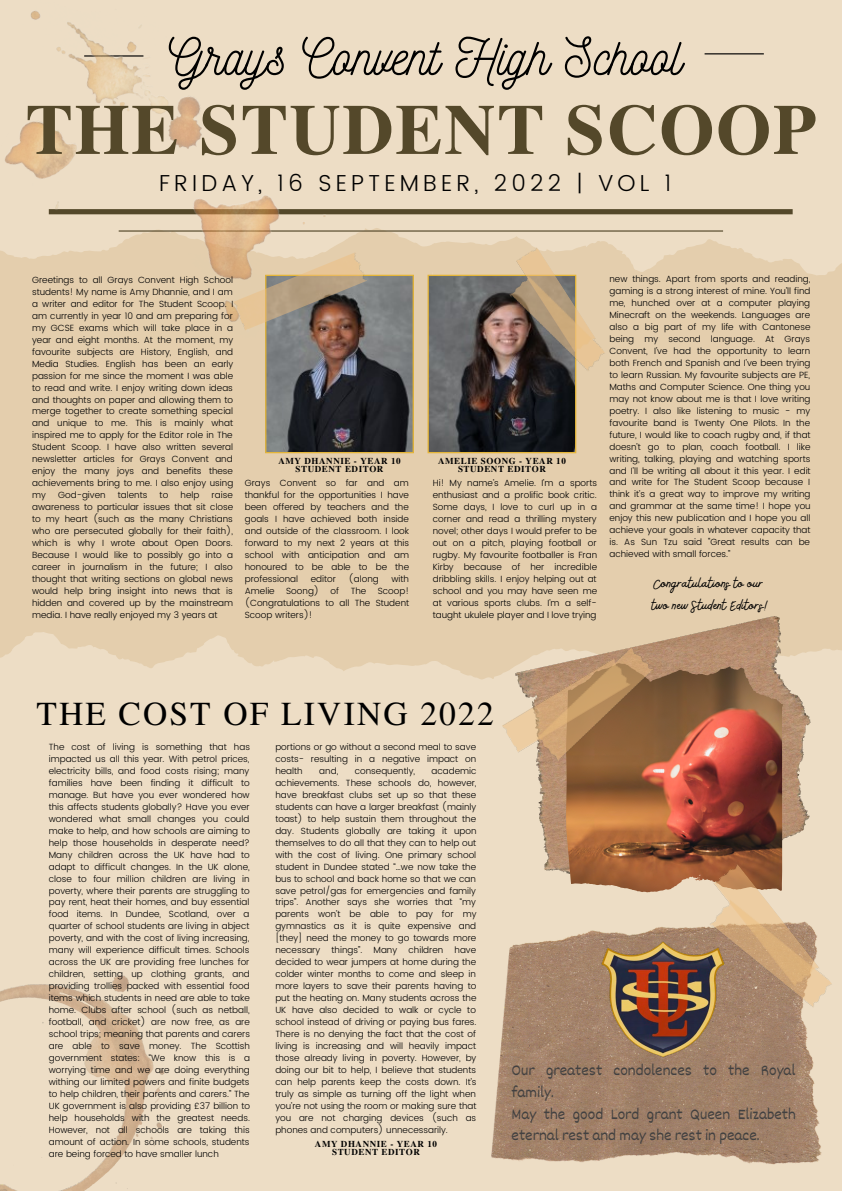
<style>
.page{position:relative;width:842px;height:1191px;background:#fff}
.page>*{position:absolute;margin:0;border:0;box-sizing:border-box;transform-origin:0 0}
.t1{font:700 71px "Te X Gyre Termes";letter-spacing:.02em;color:#54482a}
.t2{font:51.9px "Nickainley";color:#000}
.t3{font:33.5px "Te X Gyre Termes";letter-spacing:.065em;color:#000}
.t4{font:300 23.1px "Poppins";letter-spacing:.18em;color:#000}
.t5{font:16px/21.7px "Dekko";color:#424141}
.t6{font:16px/21.7px "Bellaboo";color:#000}
.t7{font:300 9px/12px "Poppins";color:#000;text-align:justify}
.t8{font:700 9px/8.2px "Te X Gyre Termes";letter-spacing:.065em;color:#000;text-align:center}
</style>
<div class="page">
<div style="left:0;top:0;width:842px;height:1190px;background:#edddc5"></div>
<svg style="left:438px;top:236px;width:404px;height:149px;fill:#e4cead"></svg>
<div style="left:433px;top:385px;width:409px;height:295px;background:#e4cead"></div>
<svg style="left:0;top:522px;width:433px;height:149px;background:#e4cfaf"></svg>
<div style="left:0;top:228px;width:438px;height:294px;background:#e4cead"></div>
<hr style="left:705px;top:53px;width:59px;height:1px;background:#000">
<hr style="left:119px;top:230px;width:604px;height:1px;background:#54482a">
<div style="left:49px;top:209px;width:744px;height:5px;background:#54482a"></div>
<svg style="left:265px;top:275px;width:149px;height:178px;background:#4d4e4e"></svg>
<svg style="left:428px;top:275px;width:148px;height:178px;background:#494642"></svg>
<img style="left:496px;top:247px;width:112px;height:137px">
<img style="left:515px;top:617px;width:295px;height:256px">
<img style="left:669px;top:666px;width:114px;height:38px">
<img style="left:502px;top:643px;width:167px;height:133px">
<img style="left:0;top:975px;width:167px;height:215px">
<img style="left:0;top:11px;width:376px;height:350px">
<img style="left:492px;top:927px;width:330px;height:237px">
<img style="left:601px;top:941px;width:123px;height:116px">
<img style="left:691px;top:864px;width:141px;height:162px">
<h2 class="t2" style="left:169px;top:23px;width:515px">Grays Convent High School</h2>
<h1 class="t1" style="left:25px;top:74px;width:792px">THE STUDENT SCOOP</h1>
<h3 class="t4" style="left:159px;top:169px;width:514px">FRIDAY, 16 SEPTEMBER, 2022 | VOL 1</h3>
<p class="t7" style="left:32px;top:274px;width:203px">Greetings to all Grays Convent High School students! My name is Amy Dhannie, and I am a writer and editor for The Student Scoop. I am currently in year 10 and am preparing for my GCSE exams which will take place in a year and eight months. At the moment, my favourite subjects are History, English, and Media Studies. English has been an early passion for me since the moment I was able to read and write. I enjoy writing down ideas and thoughts on paper and allowing them to merge together to create something special and unique to me. This is mainly what inspired me to apply for the Editor role in The Student Scoop. I have also written several newsletter articles for Grays Convent and enjoy the many joys and benefits these achievements bring to me. I also enjoy using my</p>
<p class="t7" style="left:32px;top:489px;width:203px;text-indent:179px">raise awareness to particular issues that sit close to my heart (such as the many Christians who are persecuted globally for their faith), which is why I wrote about Open Doors.<br>Because I would like to possibly go into a career in journalism in the future; I also thought that writing sections on global news would help bring insight into news that is hidden and covered up by the mainstream media. I have really enjoyed my 3 years at</p>
<p class="t7" style="left:58px;top:489px;width:49px">God-given</p>
<p class="t7" style="left:118px;top:489px;width:31px">talents</p>
<p class="t7" style="left:160px;top:489px;width:10px">to</p>
<p class="t7" style="left:181px;top:489px;width:20px">help</p>
<p class="t8" style="left:278px;top:456px;width:124px">AMY DHANNIE - YEAR 10<br>STUDENT EDITOR</p>
<p class="t8" style="left:438px;top:456px;width:129px">AMELIE SOONG - YEAR 10<br>STUDENT EDITOR</p>
<p class="t7" style="left:245px;top:477px;width:166px">Grays Convent so far and am thankful for the opportunities I have been offered by teachers and the goals I have achieved both inside and outside of the classroom. I look forward to my next 2 years at this school with anticipation and am honoured to be able to be the professional</p>
<p class="t7" style="left:311px;top:573px;width:27px">editor</p>
<p class="t7" style="left:349px;top:573px;width:32px">(along</p>
<p class="t7" style="left:391px;top:573px;width:19px">with</p>
<p class="t7" style="left:245px;top:584px;width:31px">Amelie</p>
<p class="t7" style="left:286px;top:584px;width:34px">Soong)</p>
<p class="t7" style="left:331px;top:584px;width:10px">of</p>
<p class="t7" style="left:351px;top:584px;width:17px">The</p>
<p class="t7" style="left:245px;top:584px;width:166px;text-indent:133px">Scoop! (Congratulations to all The Student Scoop writers)!</p>
<p class="t7" style="left:433px;top:477px;width:166px">Hi! My name’s Amelie. I’m a sports enthusiast and a prolific book critic.<br>Some days, I love to curl up in a corner and read a thrilling mystery novel; other days I would prefer to be out on a pitch, playing football or rugby. My favourite footballer is Fran Kirby because of her incredible dribbling skills. I enjoy helping out at school and you may have seen me at various sports clubs. I’m a self&shy;taught ukulele player and I love trying</p>
<p class="t7" style="left:609px;top:273px;width:203px">new things. Apart from sports and reading, gaming is a strong interest of mine. You’ll find me, hunched over at a computer playing Minecraft on the weekends. Languages are also a big part of my life with Cantonese being my second language. At Grays Convent, I’ve had the opportunity to learn both French and Spanish and I’ve been trying to learn Russian. My favourite subjects are PE, Maths and Computer Science. One thing you may not know about me is that I love writing poetry. I also like listening to music - my favourite band is Twenty One Pilots. In the future, I would like to coach rugby and, if that doesn’t go to plan, coach football. I like writing, talking, playing and watching sports and I’ll be writing all about it this year. I edit and write for The Student Scoop because I think it’s a great way to improve my writing and grammar at the same time! I hope you enjoy this new publication and I hope you all achieve your goals in whatever capacity that is. As Sun Tzu said "Great results can be achieved with small forces.”</p>
<h3 class="t6" style="left:651px;top:573px;width:119px">Congratulations to our two new Student Editors!</h3>
<h3 class="t3" style="left:36px;top:689px;width:459px">THE COST OF LIVING 2022</h3>
<p class="t7" style="left:49px;top:740px;width:203px">The cost of living is something that has impacted us all this year. With petrol prices, electricity bills, and food costs rising; many families have been finding it difficult to manage. But have you ever wondered how this affects students globally? Have you ever wondered what small changes you could make to help, and how schools are aiming to help those households in desperate need?<br>Many children across the UK have had to adapt to difficult changes. In the UK alone, close to four million children are living in poverty, where their parents are struggling to pay rent, heat their homes, and buy essential food items. In Dundee, Scotland, over a quarter of school students are living in abject poverty, and with the cost of living increasing, many will experience difficult times. Schools across the UK are providing free lunches for children, setting up clothing grants, and providing trollies packed with essential food items which students in need are able to take home. Clubs after school (such as netball, football, and cricket) are now free, as are school trips; meaning that parents and carers are able to save money. The Scottish government states: “We know this is a worrying time and we are doing everything withing our limited powers and finite budgets to help children, their parents and carers.” The UK government is also providing £37 billion to help households with the greatest needs.<br>However, not all schools are taking this amount of action. In some schools, students are being forced to have smaller lunch</p>
<p class="t7" style="left:275px;top:740px;width:202px">portions or go without a second meal to save costs- resulting in a negative impact on health</p>
<p class="t7" style="left:275px;top:764px;width:203px;text-indent:156px">academic achievements. These schools do, however, have breakfast clubs set up so that these students can have a larger breakfast (mainly toast) to help sustain them throughout the day. Students globally are taking it upon themselves to do all that they can to help out with the cost of living. One primary school student in Dundee stated “…we now take the bus to school and back home so that we can save petrol/gas for emergencies and family trips”. Another says she worries that “my parents won’t be able to pay for my gymnastics as it is quite expensive and [they] need the money to go towards more necessary</p>
<p class="t7" style="left:319px;top:764px;width:20px">and,</p>
<p class="t7" style="left:355px;top:764px;width:62px">consequently,</p>
<p class="t7" style="left:332px;top:944px;width:32px">things”.</p>
<p class="t7" style="left:374px;top:944px;width:25px">Many</p>
<p class="t7" style="left:408px;top:944px;width:36px">children</p>
<p class="t7" style="left:275px;top:944px;width:203px;text-indent:179px">have decided to wear jumpers at home during the colder winter months to come and sleep in more layers to save their parents having to put the heating on. Many students across the UK have also decided to walk or cycle to school instead of driving or paying bus fares.<br>There is no denying the fact that the cost of living is increasing and will heavily impact those already living in poverty. However, by doing our bit to help, I believe that students can help parents keep the costs down. It’s truly as simple as turning off the light when you’re not using the room or making sure that you are not charging devices (such as phones and computers) unnecessarily.</p>
<p class="t8" style="left:315px;top:1139px;width:124px">AMY DHANNIE - YEAR 10<br>STUDENT EDITOR</p>
<h3 class="t5" style="left:512px;top:1058px;width:286px">Our greatest condolences to the Royal family.<br>May the good Lord grant Queen Elizabeth eternal rest and may she rest in peace.</h3>
</div>
